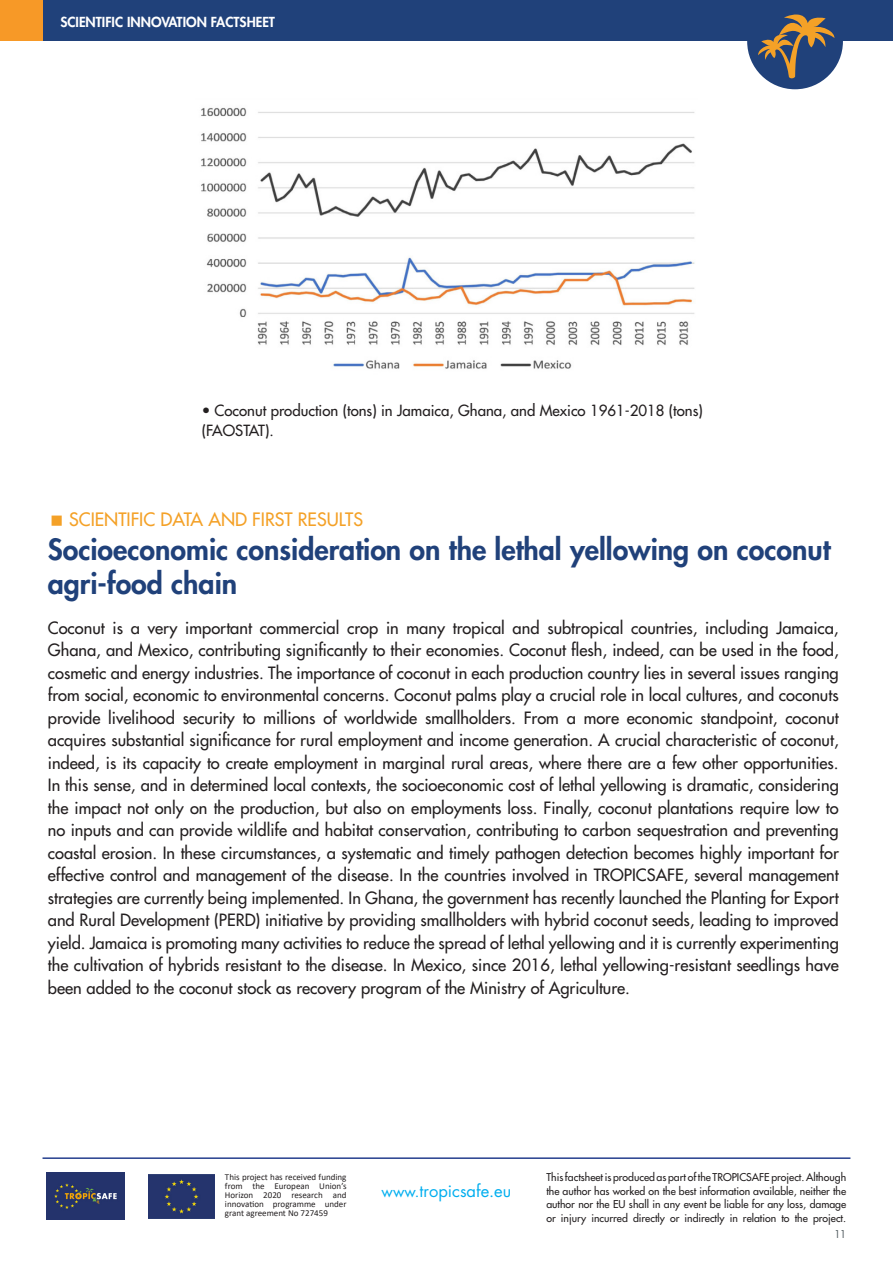
<style>
.page{position:relative;width:893px;height:1263px;background:#fff}
.page>*{position:absolute;margin:0;border:0;box-sizing:border-box;transform-origin:0 0}
.ENCABEZADOS{font:800 28.5px/34.2px "Futura Std";color:#20417a}
.t1{font:500 18px "Futura Std";color:#f4a127}
.t2{font:500 16.5px/22.5px "Futura Std";color:#231f20;text-align:justify}
.t3{font:16.5px "Futura Std";color:#00aeef}
.t4{font:500 15px/19.5px "Futura Std";color:#231f20}
.t5{font:800 13.5px "Futura Std";color:#fff}
.t6{font:500 10.5px/13.5px "Futura Std";color:#231f20;text-align:justify}
.t7{font:500 10.5px "Futura Std";color:#5d666a}
.t8{font:9px/9px "Calibri";color:#231f20;text-align:justify}
.s1{font-size:15px}
</style>
<div class="page">
<div style="left:0;top:0;width:893px;height:41px;background:#20417a"></div>
<div style="left:0;top:0;width:43px;height:41px;background:#f79927"></div>
<img style="left:47px;top:1173px;width:77px;height:47px">
<img style="left:149px;top:1174px;width:66px;height:44px">
<hr style="left:43px;top:1157px;width:807px;height:2px;background:#253f8e">
<hr style="left:0;top:0;width:1px;height:41px;background:#20417a">
<img style="left:201px;top:107px;width:494px;height:262px">
<svg style="left:747px;top:14px;width:96px;height:75px"></svg>
<p class="t5" style="left:60px;top:14px;width:216px">SCIENTIFIC INNOVATION FACTSHEET</p>
<p class="t4" style="left:202px;top:401px;width:503px">• Coconut production (tons) in Jamaica, Ghana, and Mexico 1961-2018 (tons) (FAOSTAT).</p>
<p class="t1" style="left:69px;top:508px;width:295px">SCIENTIFIC DATA AND FIRST RESULTS</p>
<p class="ENCABEZADOS" style="left:48px;top:533px;width:784px">Socioeconomic consideration on the lethal yellowing on coconut agri-food chain</p>
<p class="t2" style="left:48px;top:617px;width:792px">Coconut is a very important commercial crop in many tropical and subtropical countries, including Jamaica, Ghana, and Mexico, contributing significantly to their economies. Coconut flesh, indeed, can be used in the food, cosmetic and energy industries. The importance of coconut in each production country lies in several issues ranging from social, economic to environmental concerns. Coconut palms play a crucial role in local cultures, and coconuts provide livelihood security to millions of worldwide smallholders. From a more economic standpoint, coconut acquires substantial significance for rural employment and income generation. A crucial characteristic of coconut, indeed, is its capacity to create employment in marginal rural areas, where there are a few other opportunities.<br>In this sense, and in determined local contexts, the socioeconomic cost of lethal yellowing is dramatic, considering the impact not only on the production, but also on employments loss. Finally, coconut plantations require low to no inputs and can provide wildlife and habitat conservation, contributing to carbon sequestration and preventing coastal erosion. In these circumstances, a systematic and timely pathogen detection becomes highly important for effective control and management of the disease. In the countries involved in TROPICSAFE, several management strategies are currently being implemented. In Ghana, the government has recently launched the Planting for Export and Rural Development (PERD) initiative by providing smallholders with hybrid coconut seeds, leading to improved yield. Jamaica is promoting many activities to reduce the spread of lethal yellowing and it is currently experimenting the cultivation of hybrids resistant to the disease. In Mexico, since 2016, lethal yellowing-resistant seedlings have been added to the coconut stock as recovery program of the Ministry of Agriculture.</p>
<p class="t8" style="left:225px;top:1172px;width:123px">This project has received funding from the European Union’s Horizon 2020 research and innovation programme under grant agreement No 727459</p>
<p class="t3" style="left:382px;top:1180px;width:131px"><span class="s1">www.</span>tropicsafe.eu</p>
<p class="t6" style="left:546px;top:1171px;width:301px">This factsheet is produced as part of the TROPICSAFE project. Although the author has worked on the best information available, neither the author nor the EU shall in any event be liable for any loss, damage or injury incurred directly or indirectly in relation to the project.</p>
<p class="t7" style="left:835px;top:1227px;width:13px">11</p>
</div>
